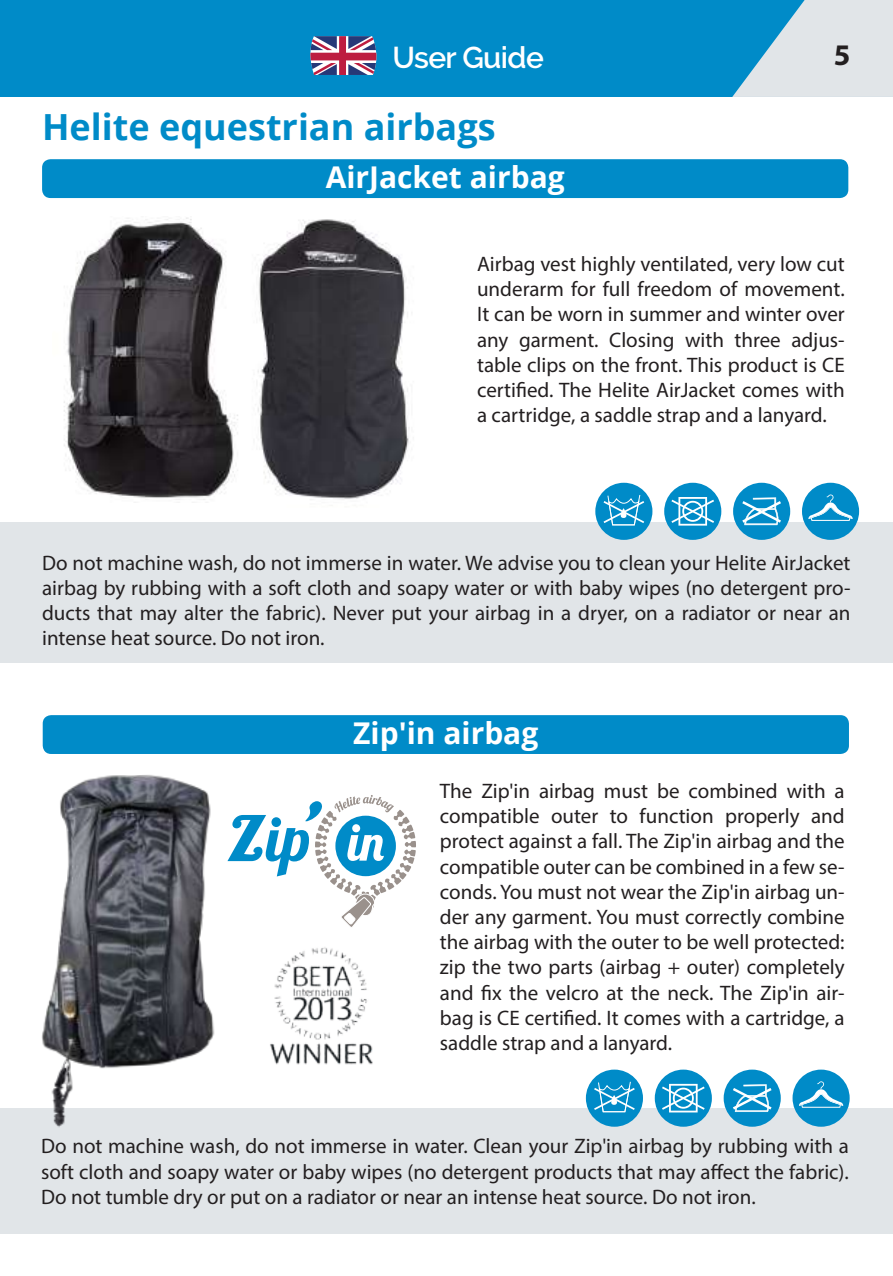
<style>
.page{position:relative;width:893px;height:1276px;background:#fff}
.page>*{position:absolute;margin:0;border:0;box-sizing:border-box;transform-origin:0 0}
.t1{font:700 36px "Open Sans";color:#008bc8}
.t2{font:700 30px "Open Sans";color:#fff}
.t3{font:600 30px "Raleway";letter-spacing:-.02em;color:#fff}
.t4{font:700 30px "Myriad Pro";color:#231f20}
.t5{font:21px/25.2px "Myriad Pro";color:#231f20;text-align:justify}
</style>
<div class="page">
<div style="left:0;top:0;width:893px;height:97px;background:#008bc8"></div>
<svg style="left:732px;top:0;width:161px;height:97px"></svg>
<svg style="left:310px;top:36px;width:67px;height:39px;background:#a07393"></svg>
<img style="left:270px;top:947px;width:103px;height:118px">
<svg style="left:235px;top:795px;width:181px;height:132px"></svg>
<div style="left:0;top:1108px;width:893px;height:125px;background:#e1e5e8"></div>
<div style="left:655px;top:1069px;width:57px;height:57px;background:#008bc8;border-radius:50%"></div>
<svg style="left:662px;top:1084px;width:43px;height:28px"></svg>
<div style="left:586px;top:1069px;width:57px;height:57px;background:#008bc8;border-radius:50%"></div>
<svg style="left:594px;top:1081px;width:41px;height:31px"></svg>
<div style="left:792px;top:1069px;width:58px;height:57px;background:#008bc8;border-radius:50%"></div>
<svg style="left:799px;top:1081px;width:44px;height:26px"></svg>
<div style="left:724px;top:1069px;width:57px;height:57px;background:#008bc8;border-radius:50%"></div>
<svg style="left:733px;top:1084px;width:39px;height:28px"></svg>
<img style="left:64px;top:217px;width:154px;height:283px">
<img style="left:218px;top:219px;width:191px;height:281px">
<div style="left:0;top:522px;width:893px;height:141px;background:#e1e5e8"></div>
<div style="left:664px;top:483px;width:57px;height:57px;background:#008bc8;border-radius:50%"></div>
<svg style="left:671px;top:497px;width:43px;height:28px"></svg>
<div style="left:595px;top:483px;width:57px;height:57px;background:#008bc8;border-radius:50%"></div>
<svg style="left:604px;top:494px;width:40px;height:31px"></svg>
<div style="left:802px;top:483px;width:57px;height:57px;background:#008bc8;border-radius:50%"></div>
<svg style="left:808px;top:494px;width:45px;height:27px"></svg>
<div style="left:733px;top:483px;width:57px;height:57px;background:#008bc8;border-radius:50%"></div>
<svg style="left:742px;top:497px;width:39px;height:28px"></svg>
<img style="left:41px;top:775px;width:194px;height:352px">
<div style="left:42px;top:159px;width:806px;height:39px;background:#008bc8;border-radius:9px"></div>
<div style="left:43px;top:715px;width:806px;height:39px;background:#008bc8;border-radius:9px"></div>
<h2 class="t3" style="left:392px;top:40px;width:153px">User Guide</h2>
<h2 class="t4" style="left:834px;top:35px;width:18px">5</h2>
<h1 class="t1" style="left:42px;top:102px;width:455px">Helite equestrian airbags</h1>
<h2 class="t2" style="left:326px;top:156px;width:241px">AirJacket airbag</h2>
<p class="t5" style="left:477px;top:251px;width:369px">Airbag vest highly ventilated, very low cut underarm for full freedom of movement.<br>It can be worn in summer and winter over any garment. Closing with three adjus&shy;table clips on the front. This product is CE certified. The Helite AirJacket comes with a cartridge, a saddle strap and a lanyard.</p>
<p class="t5" style="left:42px;top:550px;width:810px">Do not machine wash, do not immerse in water. We advise you to clean your Helite AirJacket airbag by rubbing with a soft cloth and soapy water or with baby wipes (no detergent pro&shy;ducts that may alter the fabric). Never put your airbag in a dryer, on a radiator or near an intense heat source. Do not iron.</p>
<h2 class="t2" style="left:353px;top:712px;width:187px">Zip'in airbag</h2>
<p class="t5" style="left:440px;top:778px;width:406px">The Zip'in airbag must be combined with a compatible outer to function properly and protect against a fall. The Zip'in airbag and the compatible outer can be combined in a few se&shy;conds. You must not wear the Zip'in airbag un&shy;der any garment. You must correctly combine the airbag with the outer to be well protected: zip the two parts (airbag + outer) completely and fix the velcro at the neck. The Zip'in air&shy;bag is CE certified. It comes with a cartridge, a saddle strap and a lanyard.</p>
<p class="t5" style="left:41px;top:1133px;width:809px">Do not machine wash, do not immerse in water. Clean your Zip'in airbag by rubbing with a soft cloth and soapy water or baby wipes (no detergent products that may affect the fabric).<br>Do not tumble dry or put on a radiator or near an intense heat source. Do not iron.</p>
</div>
